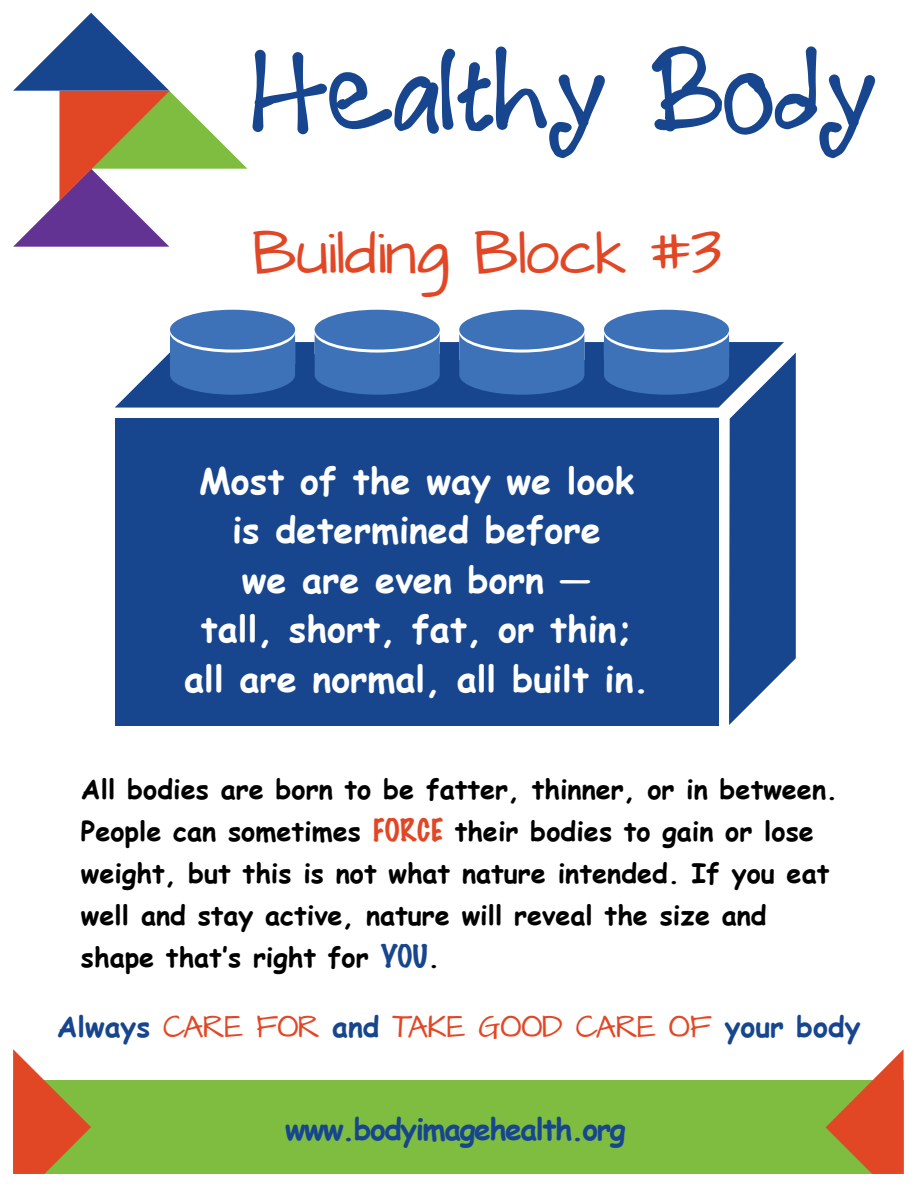
<style>
.page{position:relative;width:918px;height:1188px;background:#fff}
.page>*{position:absolute;margin:0;border:0;box-sizing:border-box;transform-origin:0 0}
.t1{font:49.95px "Architects Daughter";color:#e24725}
.t2{font:700 36px/49.5px "Comic Sans MS";color:#fff;text-align:center}
.t3{font:700 30px "Comic Sans MS";letter-spacing:-.05em;color:#17468e}
.t4{font:700 27px/42px "Comic Sans MS";color:#000}
.t5{font:25.5px "Architects Daughter";color:#e24725}
.s1{font-family:"Marker Felt";font-weight:100;font-size:28.5px;color:#e24725}
.s2{font-family:"Marker Felt";font-weight:100;font-size:28.5px;color:#17468e}
.s3{font-family:"Comic Sans MS";font-weight:700;font-size:28.5px;color:#17468e}
</style>
<div class="page">
<svg style="left:115px;top:342px;width:489px;height:66px;fill:#17468e"></svg>
<div style="left:115px;top:418px;width:604px;height:307px;background:#17468e"></div>
<div style="left:170px;top:310px;width:125px;height:40px;background:#3d71b8;border-radius:50%"></div>
<div style="left:315px;top:310px;width:125px;height:40px;background:#3d71b8;border-radius:50%"></div>
<div style="left:459px;top:310px;width:125px;height:40px;background:#3d71b8;border-radius:50%"></div>
<div style="left:604px;top:310px;width:125px;height:40px;background:#3d71b8;border-radius:50%"></div>
<svg style="left:170px;top:333px;width:125px;height:62px"></svg>
<svg style="left:315px;top:333px;width:125px;height:62px"></svg>
<svg style="left:459px;top:333px;width:125px;height:62px"></svg>
<svg style="left:604px;top:333px;width:192px;height:392px"></svg>
<div style="left:13px;top:1081px;width:891px;height:93px;background:#7fbd41"></div>
<svg style="left:826px;top:1049px;width:78px;height:125px"></svg>
<svg style="left:13px;top:1049px;width:78px;height:125px"></svg>
<svg style="left:13px;top:13px;width:592px;height:234px"></svg>
<svg style="left:652px;top:46px;width:223px;height:112px"></svg>
<h1 class="t1" style="left:252px;top:217px;width:471px">Building Block #3</h1>
<h2 class="t2" style="left:184px;top:455px;width:467px">Most of the way we look is determined before<br>we are even born —<br>tall, short, fat, or thin; all are normal, all built in.</h2>
<p class="t4" style="left:81px;top:767px;width:758px">All bodies are born to be fatter, thinner, or in between.<br>People can sometimes <span class="s1">FORCE</span> their bodies to gain or lose weight, but this is not what nature intended. If you eat well and stay active, nature will reveal the size and shape that‛s right for <span class="s2">YOU</span>.</p>
<p class="t5" style="left:57px;top:1008px;width:806px"><span class="s3">Always</span> CARE FOR <span class="s3">and</span> TAKE GOOD CARE OF <span class="s3">your body</span></p>
<p class="t3" style="left:285px;top:1107px;width:342px">www.bodyimagehealth.org</p>
</div>
